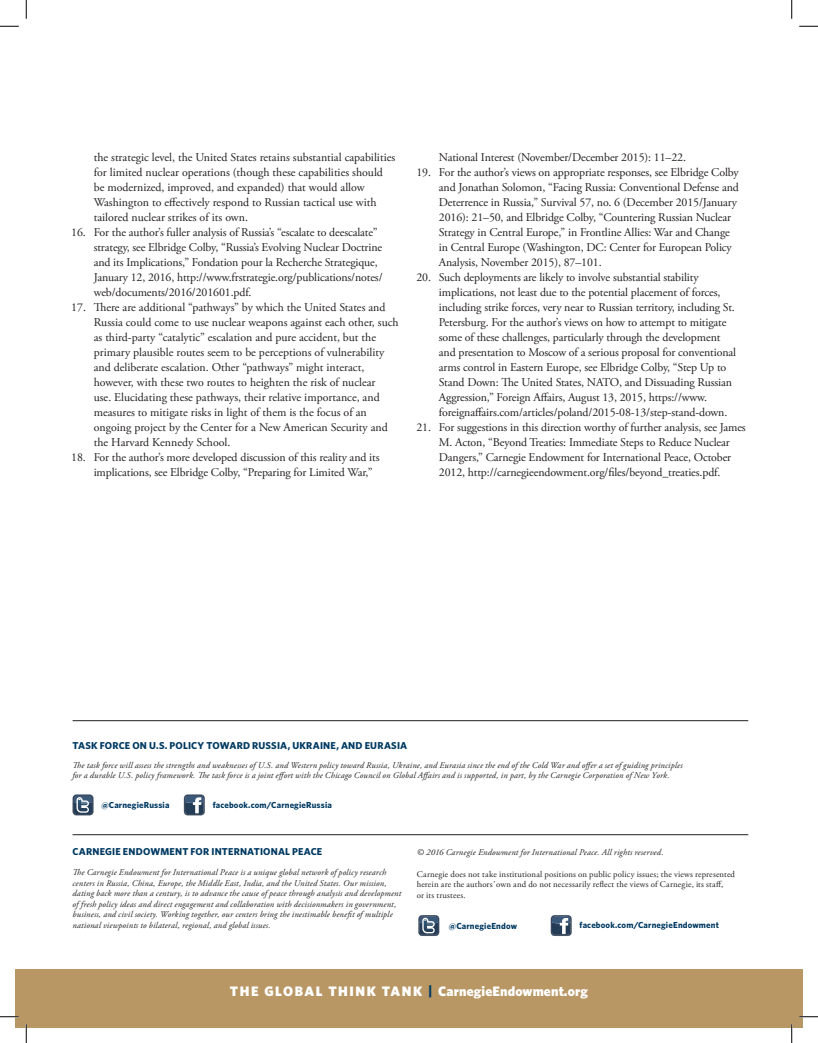
<style>
.page{position:relative;width:818px;height:1043px;background:#fff}
.page>*{position:absolute;margin:0;border:0;box-sizing:border-box;transform-origin:0 0}
.t1{font:900 13.75px "Whitney";letter-spacing:.01em;color:#fff}
.t2{font:11.88px/15px "Adobe Garamond Pro";letter-spacing:-.01em;color:#231f20}
.t3{font:700 10px "Whitney";letter-spacing:.02em;color:#003a62}
.t4{font:italic 8.75px/10.5px "Adobe Garamond Pro";letter-spacing:.02em;color:#231f20}
.t5{font:8.75px/10.5px "Adobe Garamond Pro";letter-spacing:.02em;color:#231f20}
.t6{font:700 8.75px "Whitney";letter-spacing:.02em;color:#003a62}
.s1{font-style:italic}
.s2{color:#003a62}
</style>
<div class="page">
<div style="left:15px;top:969px;width:787px;height:59px;background:#b99764"></div>
<hr style="left:73px;top:834px;width:675px;height:1px;background:#231f20">
<hr style="left:73px;top:720px;width:675px;height:1px;background:#231f20">
<svg style="left:418px;top:915px;width:21px;height:21px"></svg>
<svg style="left:550px;top:915px;width:21px;height:21px"></svg>
<svg style="left:73px;top:794px;width:20px;height:21px"></svg>
<svg style="left:184px;top:794px;width:21px;height:21px"></svg>
<svg style="left:0;top:25px;width:19px;height:2px"></svg>
<svg style="left:799px;top:25px;width:19px;height:2px"></svg>
<svg style="left:0;top:1016px;width:19px;height:1px"></svg>
<svg style="left:799px;top:1015px;width:19px;height:2px"></svg>
<svg style="left:25px;top:0;width:2px;height:19px"></svg>
<svg style="left:25px;top:1024px;width:2px;height:18px"></svg>
<svg style="left:791px;top:0;width:1px;height:19px"></svg>
<svg style="left:791px;top:1024px;width:1px;height:18px"></svg>
<p class="t2" style="left:94px;top:150px;width:303px">the strategic level, the United States retains substantial capabilities for limited nuclear operations (though these capabilities should be modernized, improved, and expanded) that would allow Washington to effectively respond to Russian tactical use with tailored nuclear strikes of its own.</p>
<p class="t2" style="left:94px;top:225px;width:290px;text-indent:-23px">16. For the author’s fuller analysis of Russia’s “escalate to deescalate” strategy, see Elbridge Colby, “Russia’s Evolving Nuclear Doctrine and its Implications,” Fondation pour la Recherche Strategique, January 12, 2016, http://www.frstrategie.org/publications/notes/ web/documents/2016/201601.pdf.</p>
<p class="t2" style="left:94px;top:300px;width:306px;text-indent:-23px">17. There are additional “pathways” by which the United States and Russia could come to use nuclear weapons against each other, such as third-party “catalytic” escalation and pure accident, but the primary plausible routes seem to be perceptions of vulnerability and deliberate escalation. Other “pathways” might interact, however, with these two routes to heighten the risk of nuclear<br>use. Elucidating these pathways, their relative importance, and measures to mitigate risks in light of them is the focus of an ongoing project by the Center for a New American Security and the Harvard Kennedy School.</p>
<p class="t2" style="left:94px;top:450px;width:287px;text-indent:-23px">18. For the author’s more developed discussion of this reality and its implications, see Elbridge Colby, “Preparing for Limited War,”</p>
<p class="t2" style="left:439px;top:150px;width:249px">National Interest (November/December 2015): 11–22.</p>
<p class="t2" style="left:439px;top:165px;width:301px;text-indent:-23px">19. For the author’s views on appropriate responses, see Elbridge Colby and Jonathan Solomon, “Facing Russia: Conventional Defense and Deterrence in Russia,” Survival 57, no. 6 (December 2015/January 2016): 21–50, and Elbridge Colby, “Countering Russian Nuclear Strategy in Central Europe,” in Frontline Allies: War and Change in Central Europe (Washington, DC: Center for European Policy Analysis, November 2015), 87–101.</p>
<p class="t2" style="left:439px;top:270px;width:299px;text-indent:-23px">20. Such deployments are likely to involve substantial stability implications, not least due to the potential placement of forces, including strike forces, very near to Russian territory, including St.<br>Petersburg. For the author’s views on how to attempt to mitigate some of these challenges, particularly through the development and presentation to Moscow of a serious proposal for conventional arms control in Eastern Europe, see Elbridge Colby, “Step Up to Stand Down: The United States, NATO, and Dissuading Russian Aggression,” Foreign Affairs, August 13, 2015, https://www. foreignaffairs.com/articles/poland/2015-08-13/step-stand-down.</p>
<p class="t2" style="left:439px;top:420px;width:308px;text-indent:-23px">21. For suggestions in this direction worthy of further analysis, see James M. Acton, “Beyond Treaties: Immediate Steps to Reduce Nuclear Dangers,” Carnegie Endowment for International Peace, October 2012, http://carnegieendowment.org/files/beyond_treaties.pdf.</p>
<p class="t3" style="left:73px;top:738px;width:336px">TASK FORCE ON U.S. POLICY TOWARD RUSSIA, UKRAINE, AND EURASIA</p>
<p class="t4" style="left:73px;top:760px;width:611px">The task force will assess the strengths and weaknesses of U.S. and Western policy toward Russia, Ukraine, and Eurasia since the end of the Cold War and offer a set of guiding principles for a durable U.S. policy framework. The task force is a joint effort with the Chicago Council on Global Affairs and is supported, in part, by the Carnegie Corporation of New York.</p>
<p class="t6" style="left:101px;top:799px;width:70px">@CarnegieRussia</p>
<p class="t6" style="left:213px;top:798px;width:121px">facebook.com/CarnegieRussia</p>
<p class="t3" style="left:73px;top:844px;width:251px">CARNEGIE ENDOWMENT FOR INTERNATIONAL PEACE</p>
<p class="t4" style="left:73px;top:867px;width:330px">The Carnegie Endowment for International Peace is a unique global network of policy research centers in Russia, China, Europe, the Middle East, India, and the United States. Our mission, dating back more than a century, is to advance the cause of peace through analysis and development of fresh policy ideas and direct engagement and collaboration with decisionmakers in government, business, and civil society. Working together, our centers bring the inestimable benefit of multiple national viewpoints to bilateral, regional, and global issues.</p>
<p class="t4" style="left:417px;top:847px;width:248px">© 2016 Carnegie Endowment for International Peace. All rights reserved.</p>
<p class="t5" style="left:417px;top:869px;width:320px">Carnegie does not take institutional positions on public policy issues; the views represented herein are the authors<span class="s1">’</span> own and do not necessarily reflect the views of Carnegie, its staff,<br>or its trustees.</p>
<p class="t6" style="left:449px;top:920px;width:70px">@CarnegieEndow</p>
<p class="t6" style="left:579px;top:919px;width:141px">facebook.com/CarnegieEndowment</p>
<p class="t1" style="left:230px;top:981px;width:359px">THE GLOBAL THINK TANK <span class="s2">|</span> CarnegieEndowment.org</p>
</div>
